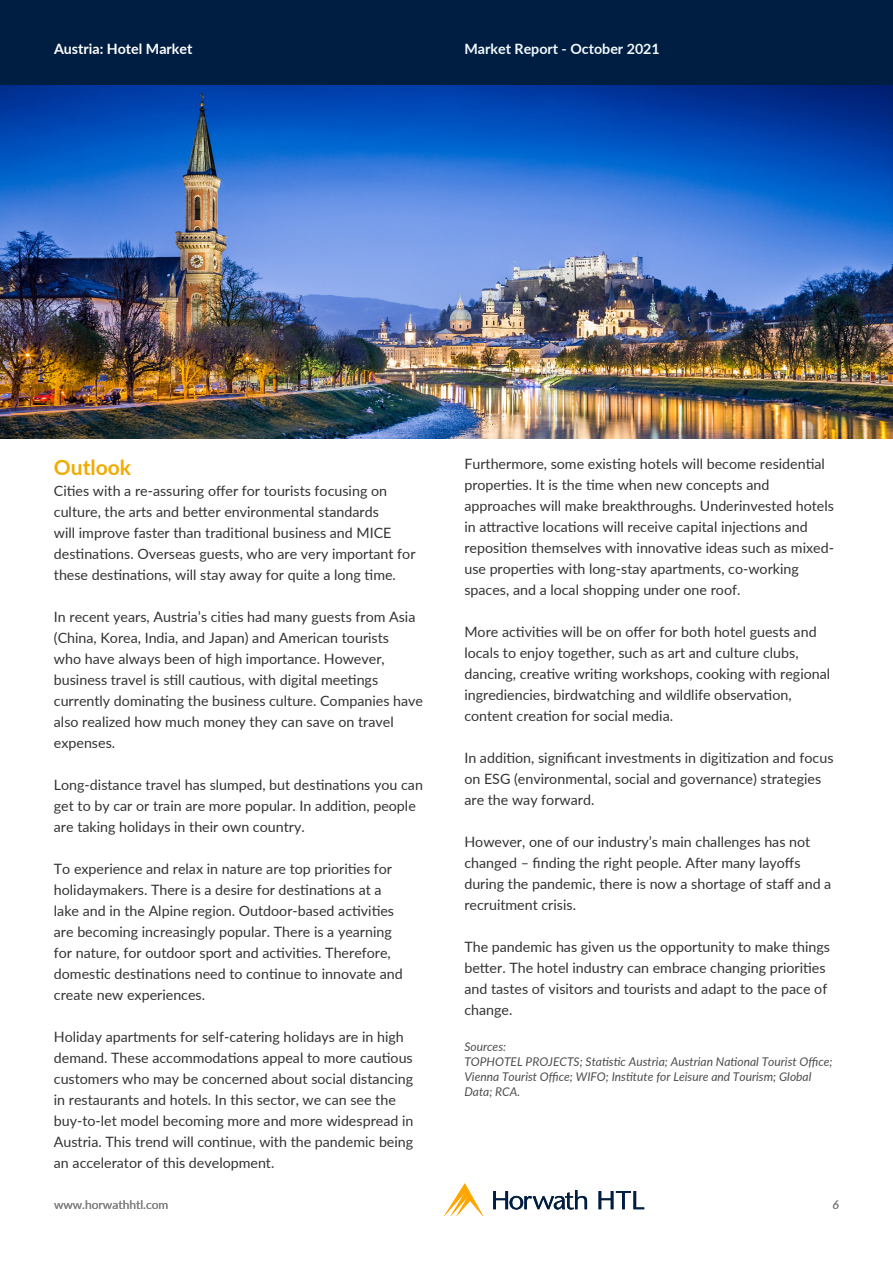
<style>
.page{position:relative;width:893px;height:1263px;background:#fff}
.page>*{position:absolute;margin:0;border:0;box-sizing:border-box;transform-origin:0 0}
.t1{font:700 21px "Lato";color:#f1ab00}
.t2{font:14.25px/21px "Lato";color:#333}
.t3{font:700 14.25px "Lato";color:#fff}
.t4{font:700 14.25px "Lato";color:#f3fafe}
.t5{font:italic 12px/15px "Lato";color:#4d4d4d}
.t6{font:12px "Lato";color:#808080}
.t7{font:italic 12px "Lato";color:#808080}
</style>
<div class="page">
<div style="left:0;top:0;width:893px;height:85px;background:#001e41"></div>
<svg style="left:444px;top:1183px;width:39px;height:32px"></svg>
<svg style="left:493px;top:1190px;width:94px;height:19px"></svg>
<svg style="left:599px;top:1191px;width:45px;height:18px"></svg>
<img style="left:0;top:85px;width:893px;height:353px">
<p class="t3" style="left:54px;top:38px;width:140px">Austria: Hotel Market</p>
<p class="t4" style="left:570px;top:38px;width:107px">September 021</p>
<p class="t3" style="left:54px;top:38px;width:239px">K ala Lumpur: Top Tier Hotel Market</p>
<p class="t4" style="left:464px;top:38px;width:197px">Market Report - October 2021</p>
<p class="t1" style="left:54px;top:452px;width:79px">Outlook</p>
<p class="t2" style="left:54px;top:479px;width:363px">Cities with a re-assuring offer for tourists focusing on culture, the arts and better environmental standards<br>will improve faster than traditional business and MICE destinations. Overseas guests, who are very important for these destinations, will stay away for quite a long time.</p>
<p class="t2" style="left:54px;top:605px;width:371px">In recent years, Austria’s cities had many guests from Asia (China, Korea, India, and Japan) and American tourists<br>who have always been of high importance. However, business travel is still cautious, with digital meetings currently dominating the business culture. Companies have also realized how much money they can save on travel expenses.</p>
<p class="t2" style="left:54px;top:773px;width:371px">Long-distance travel has slumped, but destinations you can get to by car or train are more popular. In addition, people are taking holidays in their own country.</p>
<p class="t2" style="left:54px;top:857px;width:350px">To experience and relax in nature are top priorities for holidaymakers. There is a desire for destinations at a lake and in the Alpine region. Outdoor-based activities are becoming increasingly popular. There is a yearning for nature, for outdoor sport and activities. Therefore, domestic destinations need to continue to innovate and create new experiences.</p>
<p class="t2" style="left:54px;top:1025px;width:361px">Holiday apartments for self-catering holidays are in high demand. These accommodations appeal to more cautious customers who may be concerned about social distancing in restaurants and hotels. In this sector, we can see the buy-to-let model becoming more and more widespread in Austria. This trend will continue, with the pandemic being an accelerator of this development.</p>
<p class="t2" style="left:464px;top:453px;width:371px">Furthermore, some existing hotels will become residential properties. It is the time when new concepts and approaches will make breakthroughs. Underinvested hotels in attractive locations will receive capital injections and reposition themselves with innovative ideas such as mixed&shy;use properties with long-stay apartments, co-working spaces, and a local shopping under one roof.</p>
<p class="t2" style="left:464px;top:621px;width:367px">More activities will be on offer for both hotel guests and locals to enjoy together, such as art and culture clubs, dancing, creative writing workshops, cooking with regional ingrediencies, birdwatching and wildlife observation, content creation for social media.</p>
<p class="t2" style="left:464px;top:747px;width:371px">In addition, significant investments in digitization and focus on ESG (environmental, social and governance) strategies are the way forward.</p>
<p class="t2" style="left:464px;top:831px;width:368px">However, one of our industry’s main challenges has not changed – finding the right people. After many layoffs during the pandemic, there is now a shortage of staff and a recruitment crisis.</p>
<p class="t2" style="left:464px;top:936px;width:367px">The pandemic has given us the opportunity to make things better. The hotel industry can embrace changing priorities and tastes of visitors and tourists and adapt to the pace of change.</p>
<p class="t5" style="left:464px;top:1039px;width:43px">Sources:</p>
<p class="t5" style="left:464px;top:1054px;width:370px">TOPHOTEL PROJECTS; Statistic Austria; Austrian National Tourist Office;<br>Vienna Tourist Office; WIFO; Institute for Leisure and Tourism; Global<br>Data; RCA.</p>
<p class="t6" style="left:54px;top:1196px;width:116px">www.horwathhtl.com</p>
<p class="t7" style="left:832px;top:1196px;width:8px">6</p>
</div>
